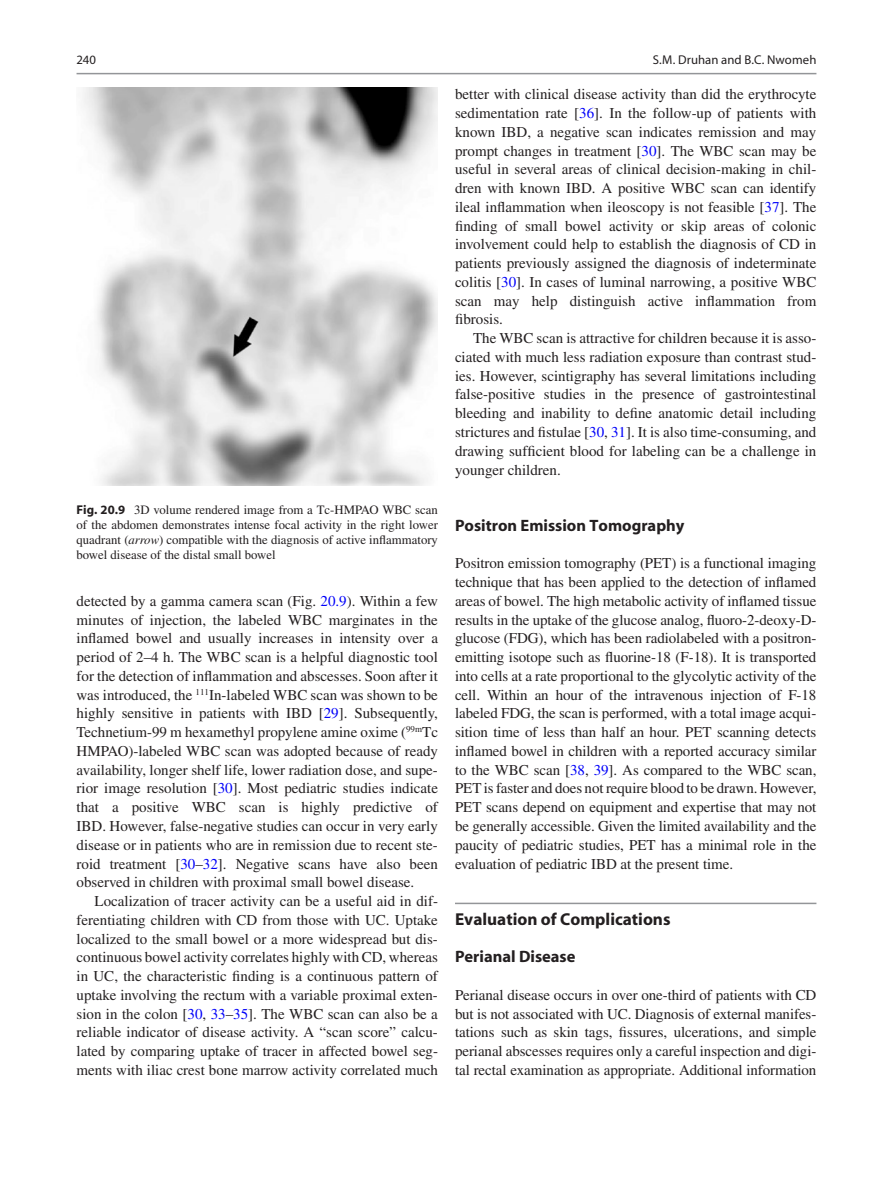
<style>
.page{position:relative;width:893px;height:1187px;background:#fff}
.page>*{position:absolute;margin:0;border:0;box-sizing:border-box;transform-origin:0 0}
.t1{font:700 17.25px "Gyvmdc Myriad";color:#231f20}
.t2{font:700 16.5px "Gyvmdc Myriad";color:#231f20}
.t3{font:15px/18.8px "Ddsnvx Times";color:#231f20;text-align:justify}
.t4{font:12.75px/15px "Ddsnvx Times";color:#231f20;text-align:justify}
.t5{font:12.75px "Qvvrky Myriad";letter-spacing:.005em;color:#231f20}
.t6{font:12.75px "Kvtdwj Myriad";color:#231f20}
.s1{font-family:"Gyvmdc Myriad";font-weight:700}
.s2{font-family:"Rpnsrj Times";font-style:italic}
.s3{color:#0000fa}
</style>
<div class="page">
<hr style="left:455px;top:902px;width:361px;height:2px;background:#939598">
<img style="left:83px;top:88px;width:355px;height:397px">
<hr style="left:77px;top:73px;width:739px;height:1px;background:#939598">
<p class="t6" style="left:77px;top:54px;width:21px">240</p>
<p class="t4" style="left:77px;top:502px;width:363px"><span class="s1">Fig. 20.9</span> 3D volume rendered image from a Tc-HMPAO WBC scan of the abdomen demonstrates intense focal activity in the right lower quadrant (<span class="s2">arrow</span>) compatible with the diagnosis of active inflammatory bowel disease of the distal small bowel</p>
<p class="t3" style="left:77px;top:591px;width:363px">detected by a gamma camera scan (Fig. <span class="s3">20.9</span>). Within a few minutes of injection, the labeled WBC marginates in the inflamed bowel and usually increases in intensity over a period of 2–4 h. The WBC scan is a helpful diagnostic tool for the detection of inflammation and abscesses. Soon after it was introduced, the <sup>111</sup>In-labeled WBC scan was shown to be highly sensitive in patients with IBD [<span class="s3">29</span>]. Subsequently, Technetium-99 m hexamethyl propylene amine oxime (<sup>99m</sup>Tc HMPAO)-labeled WBC scan was adopted because of ready availability, longer shelf life, lower radiation dose, and supe&shy;rior image resolution [<span class="s3">30</span>]. Most pediatric studies indicate that a positive WBC scan is highly predictive of IBD. However, false-negative studies can occur in very early disease or in patients who are in remission due to recent ste&shy;roid treatment [<span class="s3">30</span>–<span class="s3">32</span>]. Negative scans have also been observed in children with proximal small bowel disease.</p>
<p class="t3" style="left:77px;top:891px;width:363px;text-indent:18px">Localization of tracer activity can be a useful aid in dif&shy;ferentiating children with CD from those with UC. Uptake localized to the small bowel or a more widespread but dis&shy;continuous bowel activity correlates highly with CD, whereas in UC, the characteristic finding is a continuous pattern of uptake involving the rectum with a variable proximal exten&shy;sion in the colon [<span class="s3">30</span>, <span class="s3">33</span>–<span class="s3">35</span>]. The WBC scan can also be a reliable indicator of disease activity. A “scan score” calcu&shy;lated by comparing uptake of tracer in affected bowel seg&shy;ments with iliac crest bone marrow activity correlated much</p>
<p class="t5" style="left:653px;top:54px;width:165px">S.M. Druhan and B.C. Nwomeh</p>
<p class="t3" style="left:455px;top:85px;width:363px">better with clinical disease activity than did the erythrocyte sedimentation rate [<span class="s3">36</span>]. In the follow-up of patients with known IBD, a negative scan indicates remission and may prompt changes in treatment [<span class="s3">30</span>]. The WBC scan may be useful in several areas of clinical decision-making in chil&shy;dren with known IBD. A positive WBC scan can identify ileal inflammation when ileoscopy is not feasible [<span class="s3">37</span>]. The finding of small bowel activity or skip areas of colonic involvement could help to establish the diagnosis of CD in patients previously assigned the diagnosis of indeterminate colitis [<span class="s3">30</span>]. In cases of luminal narrowing, a positive WBC scan may help distinguish active inflammation from fibrosis.</p>
<p class="t3" style="left:455px;top:329px;width:363px;text-indent:18px">The WBC scan is attractive for children because it is asso&shy;ciated with much less radiation exposure than contrast stud&shy;ies. However, scintigraphy has several limitations including false-positive studies in the presence of gastrointestinal bleeding and inability to define anatomic detail including strictures and fistulae [<span class="s3">30</span>, <span class="s3">31</span>]. It is also time-consuming, and drawing sufficient blood for labeling can be a challenge in younger children.</p>
<p class="t2" style="left:455px;top:516px;width:231px">Positron Emission Tomography</p>
<p class="t3" style="left:455px;top:554px;width:363px">Positron emission tomography (PET) is a functional imaging technique that has been applied to the detection of inflamed areas of bowel. The high metabolic activity of inflamed tissue results in the uptake of the glucose analog, fluoro-2-deoxy-D&shy;glucose (FDG), which has been radiolabeled with a positron&shy;emitting isotope such as fluorine-18 (F-18). It is transported into cells at a rate proportional to the glycolytic activity of the cell. Within an hour of the intravenous injection of F-18 labeled FDG, the scan is performed, with a total image acqui&shy;sition time of less than half an hour. PET scanning detects inflamed bowel in children with a reported accuracy similar to the WBC scan [<span class="s3">38</span>, <span class="s3">39</span>]. As compared to the WBC scan, PET is faster and does not require blood to be drawn. However, PET scans depend on equipment and expertise that may not be generally accessible. Given the limited availability and the paucity of pediatric studies, PET has a minimal role in the evaluation of pediatric IBD at the present time.</p>
<p class="t1" style="left:455px;top:910px;width:217px">Evaluation of Complications</p>
<p class="t2" style="left:455px;top:948px;width:122px">Perianal Disease</p>
<p class="t3" style="left:455px;top:985px;width:363px">Perianal disease occurs in over one-third of patients with CD but is not associated with UC. Diagnosis of external manifes&shy;tations such as skin tags, fissures, ulcerations, and simple perianal abscesses requires only a careful inspection and digi&shy;tal rectal examination as appropriate. Additional information</p>
</div>
